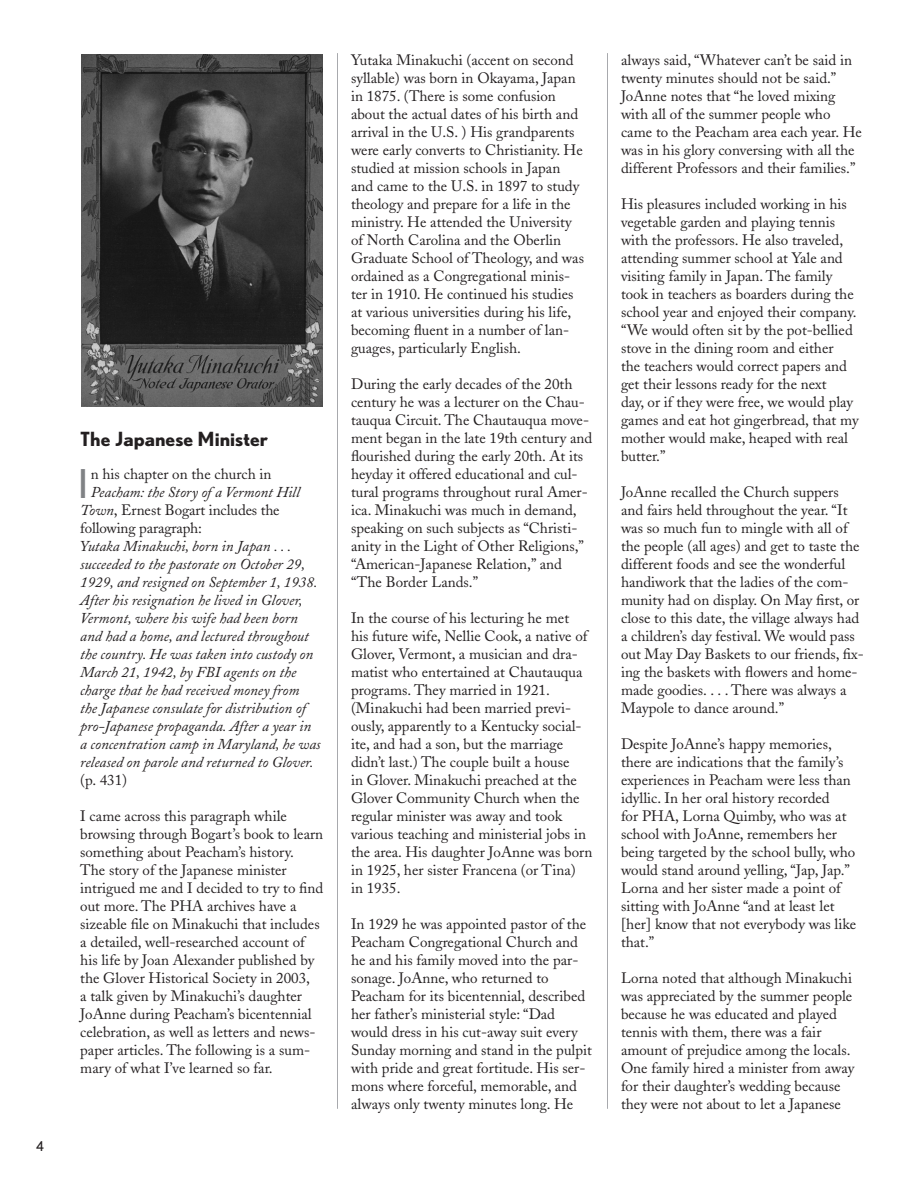
<style>
.page{position:relative;width:918px;height:1188px;background:#fff}
.page>*{position:absolute;margin:0;border:0;box-sizing:border-box;transform-origin:0 0}
.t1{font:39.6px "Nobel";color:#808285}
.t2{font:700 19.5px "Nobel";color:#231f20}
.t3{font:15px/18px "Adobe Caslon";color:#231f20}
.t4{font:italic 15px/18px "Adobe Caslon";color:#231f20}
.t5{font:13.5px "Nobel";color:#231f20}
.s1{font-style:italic}
.s2{font-style:normal}
</style>
<div class="page">
<hr style="left:607px;top:53px;width:1px;height:1056px;background:#a8a9ad">
<hr style="left:337px;top:53px;width:1px;height:1056px;background:#a8a9ad">
<img style="left:81px;top:55px;width:241px;height:352px">
<p class="t5" style="left:36px;top:1139px;width:9px">4</p>
<p class="t2" style="left:80px;top:427px;width:189px">The Japanese Minister</p>
<p class="t3" style="left:91px;top:465px;width:182px">n his chapter on the church in</p>
<p class="t4" style="left:91px;top:484px;width:211px">Peacham: the Story of a Vermont Hill</p>
<p class="t3" style="left:80px;top:501px;width:201px"><span class="s1">Town</span>, Ernest Bogart includes the</p>
<p class="t3" style="left:80px;top:519px;width:123px">following paragraph:</p>
<p class="t4" style="left:80px;top:538px;width:242px">Yutaka Minakuchi, born in Japan . . . succeeded to the pastorate on October 29, 1929, and resigned on September 1, 1938.<br>After his resignation he lived in Glover, Vermont, where his wife had been born and had a home, and lectured throughout the country. He was taken into custody on March 21, 1942, by FBI agents on the charge that he had received money from<br>the Japanese consulate for distribution of pro-Japanese propaganda. After a year in a concentration camp in Maryland, he was released on parole and returned to Glover. <span class="s2">(p. 431)</span></p>
<p class="t3" style="left:80px;top:807px;width:245px">I came across this paragraph while browsing through Bogart’s book to learn something about Peacham’s history.</p>
<p class="t3" style="left:80px;top:861px;width:244px">The story of the Japanese minister intrigued me and I decided to try to find out more. The PHA archives have a sizeable file on Minakuchi that includes a detailed, well-researched account of his life by Joan Alexander published by the Glover Historical Society in 2003,<br>a talk given by Minakuchi’s daughter JoAnne during Peacham’s bicentennial celebration, as well as letters and news&shy;paper articles. The following is a sum&shy;mary of what I’ve learned so far.</p>
<p class="t1" style="left:78px;top:461px;width:11px">I</p>
<p class="t3" style="left:351px;top:51px;width:235px">Yutaka Minakuchi (accent on second syllable) was born in Okayama, Japan in 1875. (There is some confusion about the actual dates of his birth and arrival in the U.S. ) His grandparents were early converts to Christianity. He studied at mission schools in Japan and came to the U.S. in 1897 to study theology and prepare for a life in the ministry. He attended the University of North Carolina and the Oberlin Graduate School of Theology, and was ordained as a Congregational minis&shy;ter in 1910. He continued his studies at various universities during his life, becoming fluent in a number of lan&shy;guages, particularly English.</p>
<p class="t3" style="left:351px;top:375px;width:243px">During the early decades of the 20th century he was a lecturer on the Chau&shy;tauqua Circuit. The Chautauqua move&shy;ment began in the late 19th century and flourished during the early 20th. At its heyday it offered educational and cul&shy;tural programs throughout rural Amer&shy;ica. Minakuchi was much in demand, speaking on such subjects as “Christi&shy;anity in the Light of Other Religions,” “American-Japanese Relation,” and “The Border Lands.”</p>
<p class="t3" style="left:351px;top:609px;width:238px">In the course of his lecturing he met his future wife, Nellie Cook, a native of Glover, Vermont, a musician and dra&shy;matist who entertained at Chautauqua</p>
<p class="t3" style="left:351px;top:681px;width:243px">programs. They married in 1921. (Minakuchi had been married previ&shy;ously, apparently to a Kentucky social&shy;ite, and had a son, but the marriage didn’t last.) The couple built a house<br>in Glover. Minakuchi preached at the Glover Community Church when the regular minister was away and took various teaching and ministerial jobs in the area. His daughter JoAnne was born in 1925, her sister Francena (or Tina)<br>in 1935.</p>
<p class="t3" style="left:351px;top:915px;width:237px">In 1929 he was appointed pastor of the Peacham Congregational Church and he and his family moved into the par&shy;sonage. JoAnne, who returned to</p>
<p class="t3" style="left:351px;top:987px;width:242px">Peacham for its bicentennial, described her father’s ministerial style: “Dad would dress in his cut-away suit every Sunday morning and stand in the pulpit with pride and great fortitude. His ser&shy;mons where forceful, memorable, and always only twenty minutes long. He</p>
<p class="t3" style="left:621px;top:51px;width:233px">always said, “Whatever can’t be said in twenty minutes should not be said.”</p>
<p class="t3" style="left:621px;top:87px;width:242px">JoAnne notes that “he loved mixing with all of the summer people who came to the Peacham area each year. He was in his glory conversing with all the different Professors and their families.”</p>
<p class="t3" style="left:621px;top:195px;width:239px">His pleasures included working in his vegetable garden and playing tennis with the professors. He also traveled, attending summer school at Yale and visiting family in Japan. The family took in teachers as boarders during the school year and enjoyed their company. “We would often sit by the pot-bellied stove in the dining room and either<br>the teachers would correct papers and get their lessons ready for the next<br>day, or if they were free, we would play games and eat hot gingerbread, that my mother would make, heaped with real butter.”</p>
<p class="t3" style="left:621px;top:483px;width:244px">JoAnne recalled the Church suppers and fairs held throughout the year. “It was so much fun to mingle with all of the people (all ages) and get to taste the different foods and see the wonderful handiwork that the ladies of the com&shy;munity had on display. On May first, or close to this date, the village always had a children’s day festival. We would pass out May Day Baskets to our friends, fix&shy;ing the baskets with flowers and home&shy;made goodies. . . . There was always a Maypole to dance around.”</p>
<p class="t3" style="left:621px;top:735px;width:237px">Despite JoAnne’s happy memories, there are indications that the family’s experiences in Peacham were less than idyllic. In her oral history recorded<br>for PHA, Lorna Quimby, who was at school with JoAnne, remembers her being targeted by the school bully, who would stand around yelling, “Jap, Jap.” Lorna and her sister made a point of sitting with JoAnne “and at least let [her] know that not everybody was like that.”</p>
<p class="t3" style="left:621px;top:969px;width:235px">Lorna noted that although Minakuchi was appreciated by the summer people because he was educated and played tennis with them, there was a fair amount of prejudice among the locals.<br>One family hired a minister from away for their daughter’s wedding because they were not about to let a Japanese</p>
</div>
